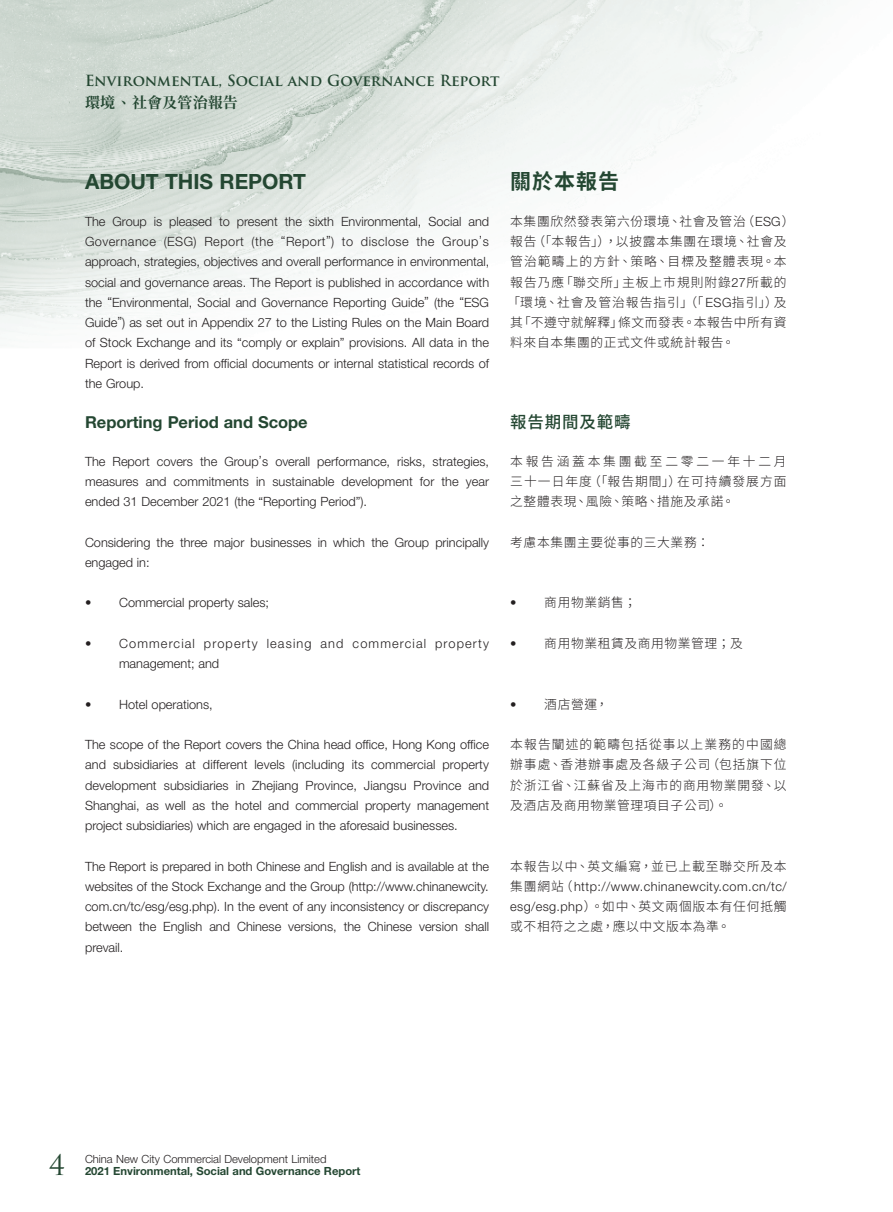
<style>
.page{position:relative;width:893px;height:1212px;background:#fff}
.page>*{position:absolute;margin:0;border:0;box-sizing:border-box;transform-origin:0 0}
.t1{font:27.75px "Trajan Pro";color:#244732}
.C_Heading_1{font:700 21px "Helvetica Neue LT Std";color:#244732}
.C_Heading_1-2{font:700 21px "Source Han Sans TC";letter-spacing:.05em;color:#244732}
.C_Heading_2{font:700 16.5px "Helvetica Neue LT Std";color:#244732}
.C_Heading_2-2{font:500 16.5px "Source Han Sans TC";letter-spacing:.05em;color:#244732}
.t2{font:700 15px "Trajan Pro";color:#244732}
.t3{font:700 15px "Source Han Serif TC";letter-spacing:.01em;color:#244732}
.Body_Text{font:300 12.75px/20.2px "Helvetica Neue LT Std";color:#231f20;text-align:justify}
.C_Body_Text{font:300 12.75px/20.2px "Source Han Sans TC";letter-spacing:.065em;color:#231f20;text-align:justify}
.Body_Text-2{font:300 12.75px/20.2px "Helvetica Neue LT Std";letter-spacing:.09em;color:#231f20}
.t4{font:700 11.25px "Helvetica Neue LT Std";letter-spacing:-.005em;color:#244732}
.t5{font:300 11.25px "Helvetica Neue LT Std";letter-spacing:-.005em;color:#231f20}
.s1{font-family:"Helvetica Neue LT Std"}
</style>
<div class="page">
<img style="left:0;top:0;width:807px;height:332px">
<p class="t2" style="left:85px;top:71px;width:416px">Environmental, Social and Governance Report</p>
<p class="t3" style="left:85px;top:94px;width:154px">環境、社會及管治報告</p>
<p class="C_Heading_1" style="left:85px;top:168px;width:223px">ABOUT THIS REPORT</p>
<p class="Body_Text" style="left:85px;top:211px;width:406px">The Group is pleased to present the sixth Environmental, Social and Governance (ESG) Report (the “Report”) to disclose the Group’s approach, strategies, objectives and overall performance in environmental, social and governance areas. The Report is published in accordance with the “Environmental, Social and Governance Reporting Guide” (the “ESG Guide”) as set out in Appendix 27 to the Listing Rules on the Main Board of Stock Exchange and its “comply or explain” provisions. All data in the Report is derived from official documents or internal statistical records of the Group.</p>
<p class="C_Heading_2" style="left:85px;top:412px;width:224px">Reporting Period and Scope</p>
<p class="Body_Text" style="left:85px;top:451px;width:406px">The Report covers the Group’s overall performance, risks, strategies, measures and commitments in sustainable development for the year ended 31 December 2021 (the “Reporting Period”).</p>
<p class="Body_Text" style="left:85px;top:532px;width:406px">Considering the three major businesses in which the Group principally engaged in:</p>
<p class="Body_Text" style="left:85px;top:592px;width:186px">• Commercial property sales;</p>
<p class="Body_Text-2" style="left:119px;top:633px;width:371px;text-indent:-34px">• Commercial property leasing and commercial property management; and</p>
<p class="Body_Text" style="left:85px;top:694px;width:129px">• Hotel operations,</p>
<p class="Body_Text" style="left:85px;top:734px;width:406px">The scope of the Report covers the China head office, Hong Kong office and subsidiaries at different levels (including its commercial property development subsidiaries in Zhejiang Province, Jiangsu Province and Shanghai, as well as the hotel and commercial property management project subsidiaries) which are engaged in the aforesaid businesses.</p>
<p class="Body_Text" style="left:85px;top:856px;width:406px">The Report is prepared in both Chinese and English and is available at the websites of the Stock Exchange and the Group (http://www.chinanewcity. com.cn/tc/esg/esg.php). In the event of any inconsistency or discrepancy between the English and Chinese versions, the Chinese version shall prevail.</p>
<p class="C_Heading_1-2" style="left:510px;top:169px;width:111px">關於本報告</p>
<p class="C_Body_Text" style="left:507px;top:211px;width:289px;text-align:left">本集團欣然發表第六份環境、社會及管治（<span class="s1">ESG</span>）報告（「本報告」），以披露本集團在環境、社會及管治範疇上的方針、策略、目標及整體表現。本報告乃應「聯交所」主板上市規則附錄<span class="s1">27</span>所載的「環境、社會及管治報告指引」（「<span class="s1">ESG</span>指引」）及其「不遵守就解釋」條文而發表。本報告中所有資料來自本集團的正式文件或統計報告。</p>
<p class="C_Heading_2-2" style="left:510px;top:413px;width:122px">報告期間及範疇</p>
<p class="C_Body_Text" style="left:510px;top:451px;width:278px">本報告涵蓋本集團截至二零二一年十二月三十一日年度（「報告期間」）在可持續發展方面之整體表現、風險、策略、措施及承諾。</p>
<p class="C_Body_Text" style="left:510px;top:532px;width:201px">考慮本集團主要從事的三大業務：</p>
<p class="C_Body_Text" style="left:510px;top:593px;width:128px"><span class="s1">•</span> 商用物業銷售；</p>
<p class="C_Body_Text" style="left:510px;top:633px;width:234px"><span class="s1">•</span> 商用物業租賃及商用物業管理；及</p>
<p class="C_Body_Text" style="left:510px;top:694px;width:99px"><span class="s1">•</span> 酒店營運，</p>
<p class="C_Body_Text" style="left:510px;top:735px;width:278px">本報告闡述的範疇包括從事以上業務的中國總辦事處、香港辦事處及各級子公司（包括旗下位於浙江省、江蘇省及上海市的商用物業開發、以及酒店及商用物業管理項目子公司）。</p>
<p class="C_Body_Text" style="left:510px;top:856px;width:278px">本報告以中、英文編寫，並已上載至聯交所及本集團網站（<span class="s1">http://www.chinanewcity.com.cn/tc/ esg/esg.php</span>）。如中、英文兩個版本有任何抵觸或不相符之之處，應以中文版本為準。</p>
<h1 class="t1" style="left:49px;top:1147px;width:17px">4</h1>
<p class="t5" style="left:85px;top:1152px;width:243px">China New City Commercial Development Limited</p>
<p class="t4" style="left:85px;top:1164px;width:277px">2021 Environmental, Social and Governance Report</p>
</div>
